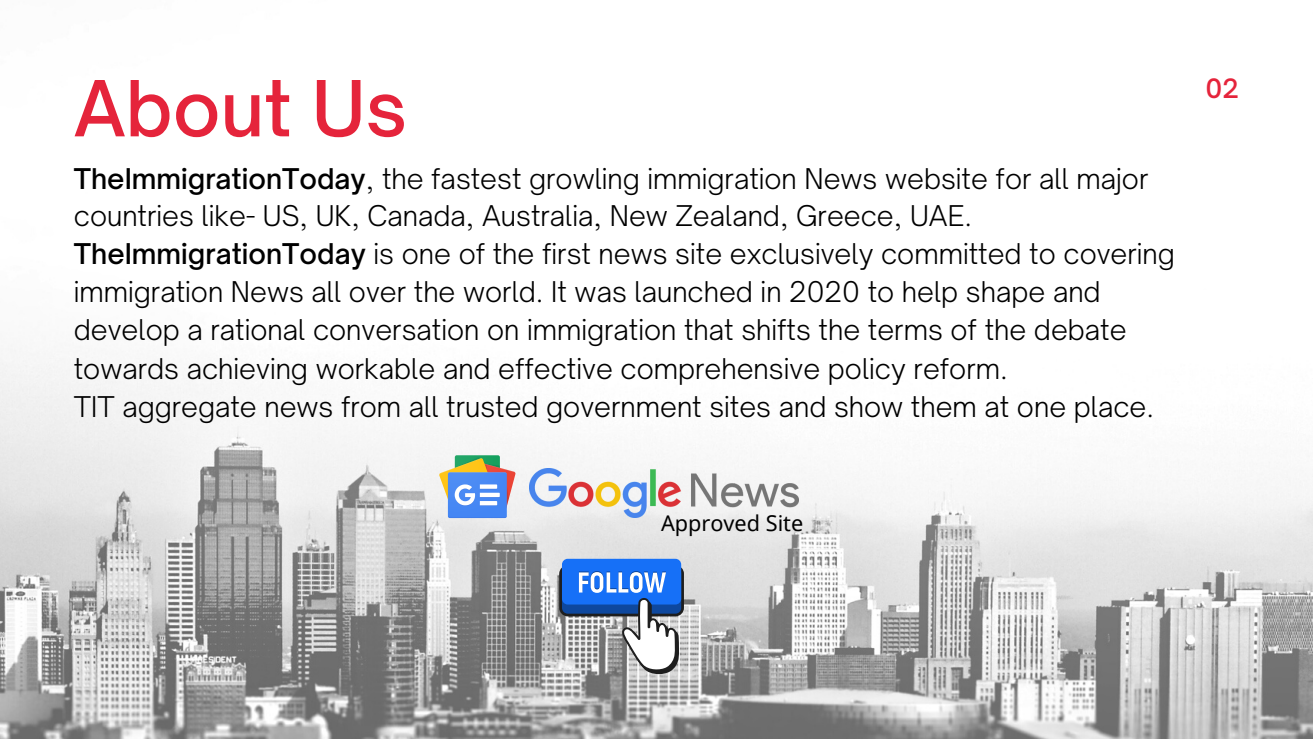
<style>
.page{position:relative;width:1313px;height:739px;background:#fff}
.page>*{position:absolute;margin:0;border:0;box-sizing:border-box;transform-origin:0 0}
.t1{font:500 73.88px "Open Sauce One";color:#e5243b}
.t2{font:300 27.38px/38.2px "Open Sauce One";color:#000}
.t3{font:500 25.5px "Open Sauce One";color:#e5243b}
.t4{font:21.62px "Noto Sans";color:#000}
.s1{font-weight:500}
</style>
<div class="page">
<img style="left:0;top:350px;width:1312px;height:389px">
<svg style="left:439px;top:455px;width:77px;height:63px"></svg>
<img style="left:529px;top:468px;width:269px;height:50px">
<svg style="left:559px;top:565px;width:125px;height:51px"></svg>
<div style="left:562px;top:568px;width:119px;height:45px;background:#0e489e;border-radius:6px"></div>
<div style="left:562px;top:559px;width:119px;height:45px;background:#1670f7;border-radius:6px"></div>
<svg style="left:579px;top:571px;width:100px;height:103px"></svg>
<p class="t1" style="left:74px;top:62px;width:335px">About Us</p>
<p class="t3" style="left:1205px;top:73px;width:35px">02</p>
<p class="t2" style="left:74px;top:159px;width:1076px;line-height:37.6px"><span class="s1">TheImmigrationToday</span>, the fastest growling immigration News website for all major countries like- US, UK, Canada, Australia, New Zealand, Greece, UAE.</p>
<p class="t2" style="left:74px;top:234px;width:1102px"><span class="s1">TheImmigrationToday</span> is one of the first news site exclusively committed to covering immigration News all over the world. It was launched in 2020 to help shape and develop a rational conversation on immigration that shifts the terms of the debate towards achieving workable and effective comprehensive policy reform.</p>
<p class="t2" style="left:74px;top:387px;width:1081px">TIT aggregate news from all trusted government sites and show them at one place.</p>
<p class="t4" style="left:661px;top:507px;width:144px">Approved Site</p>
</div>
